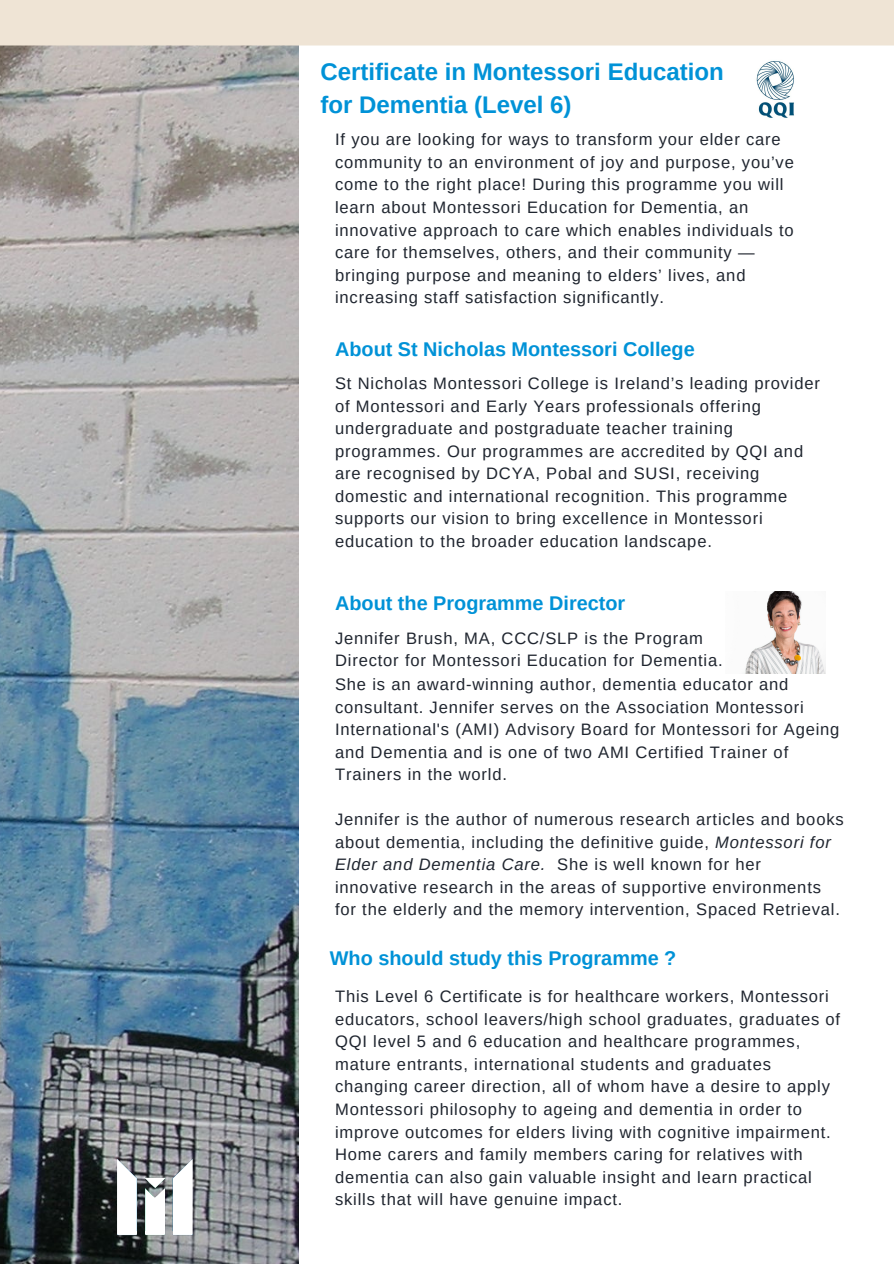
<style>
.page{position:relative;width:894px;height:1264px;background:#fff}
.page>*{position:absolute;margin:0;border:0;box-sizing:border-box;transform-origin:0 0}
.t1{font:700 24px/32.7px "Arimo";color:#0092d7}
.t2{font:700 19.8px "Arimo";color:#0092d7}
.t3{font:16.5px/22.5px "Arimo";letter-spacing:.05em;color:#1f252f}
.s1{font-style:italic}
</style>
<div class="page">
<img style="left:0;top:45px;width:298px;height:1218px">
<div style="left:0;top:0;width:893px;height:45px;background:#efe4d5"></div>
<img style="left:745px;top:592px;width:80px;height:81px">
<img style="left:115px;top:1158px;width:81px;height:78px">
<img style="left:756px;top:61px;width:38px;height:57px">
<p class="t1" style="left:320px;top:56px;width:404px">Certificate in Montessori Education for Dementia (Level 6)</p>
<p class="t3" style="left:335px;top:128px;width:460px">If you are looking for ways to transform your elder care community to an environment of joy and purpose, you’ve come to the right place! During this programme you will learn about Montessori Education for Dementia, an innovative approach to care which enables individuals to care for themselves, others, and their community — bringing purpose and meaning to elders’ lives, and increasing staff satisfaction significantly.</p>
<p class="t2" style="left:335px;top:338px;width:361px">About St Nicholas Montessori College</p>
<p class="t3" style="left:335px;top:372px;width:486px">St Nicholas Montessori College is Ireland’s leading provider of Montessori and Early Years professionals offering undergraduate and postgraduate teacher training programmes. Our programmes are accredited by QQI and are recognised by DCYA, Pobal and SUSI, receiving domestic and international recognition. This programme supports our vision to bring excellence in Montessori education to the broader education landscape.</p>
<p class="t2" style="left:335px;top:592px;width:292px">About the Programme Director</p>
<p class="t3" style="left:335px;top:626px;width:389px">Jennifer Brush, MA, CCC/SLP is the Program<br>Director for Montessori Education for Dementia.</p>
<p class="t3" style="left:335px;top:673px;width:506px">She is an award-winning author, dementia educator and consultant. Jennifer serves on the Association Montessori International's (AMI) Advisory Board for Montessori for Ageing and Dementia and is one of two AMI Certified Trainer of Trainers in the world.</p>
<p class="t3" style="left:335px;top:808px;width:510px">Jennifer is the author of numerous research articles and books about dementia, including the definitive guide, <span class="s1">Montessori for Elder and Dementia Care.</span> She is well known for her innovative research in the areas of supportive environments for the elderly and the memory intervention, Spaced Retrieval.</p>
<p class="t2" style="left:330px;top:946px;width:348px">Who should study this Programme ?</p>
<p class="t3" style="left:335px;top:985px;width:506px">This Level 6 Certificate is for healthcare workers, Montessori educators, school leavers/high school graduates, graduates of QQI level 5 and 6 education and healthcare programmes, mature entrants, international students and graduates changing career direction, all of whom have a desire to apply Montessori philosophy to ageing and dementia in order to improve outcomes for elders living with cognitive impairment.<br>Home carers and family members caring for relatives with dementia can also gain valuable insight and learn practical skills that will have genuine impact.</p>
</div>
